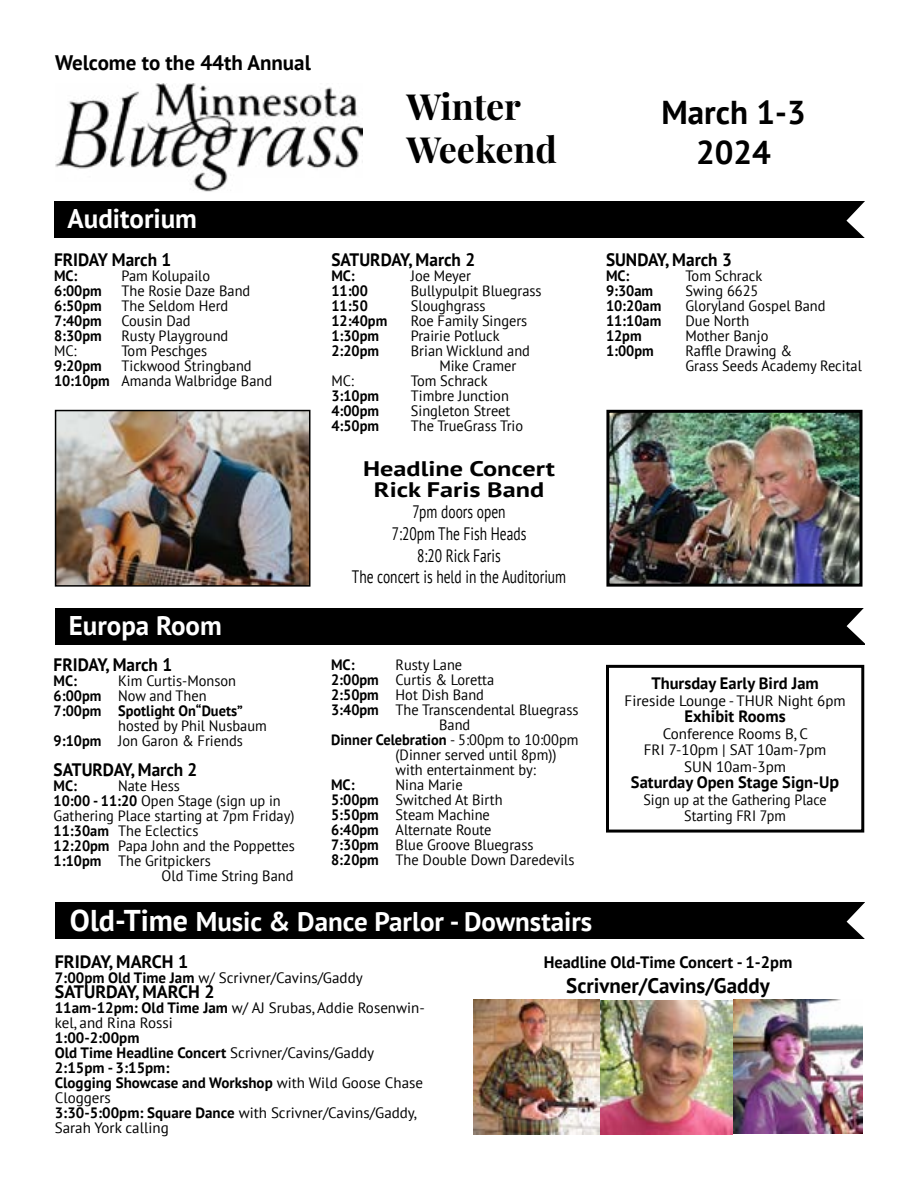
<style>
.page{position:relative;width:918px;height:1188px;background:#fff}
.page>*{position:absolute;margin:0;border:0;box-sizing:border-box;transform-origin:0 0}
.t1{font:700 36px/43.2px "Playfair Display";letter-spacing:-.005em;color:#000}
.t2{font:700 33px/39.6px "PT Sans";color:#000;text-align:center}
.t3{font:700 27px "PT Sans";color:#fff}
.t4{font:700 21px "PT Sans";color:#000}
.t5{font:700 21px/21px "PT Sans";color:#000;text-align:center;scale:1.25 1}
.t6{font:18px/21.6px "PT Sans";color:#000;text-align:center;scale:.75 1}
.t7{font:700 18px "PT Sans";color:#000;scale:.96 1}
.t8{font:700 18px "PT Sans";color:#000}
.t9{font:700 16.5px "PT Sans";color:#000}
.t10{font:15px/15px "PT Sans";color:#000;scale:.96 1}
.t11{font:700 15px/15px "PT Sans";color:#000;scale:.96 1}
.t12{font:700 15px/15px "PT Sans";color:#000}
.t13{font:15px/16.5px "PT Sans";color:#000;text-align:center}
.t14{font:15px/16.5px "PT Sans";color:#000;text-align:center;scale:.94 1}
.s1{font-weight:700}
.s2{font-weight:400}
.s3{font-size:30px}
.s4{font-size:18px}
</style>
<div class="page">
<img style="left:58px;top:413px;width:249px;height:171px">
<div style="left:55px;top:410px;width:255px;height:177px;border:2px solid #000"></div>
<div style="left:606px;top:665px;width:258px;height:168px;border:3px solid #000"></div>
<div style="left:55px;top:201px;width:810px;height:37px;background:#000"></div>
<svg style="left:846px;top:201px;width:19px;height:37px"></svg>
<img style="left:55px;top:83px;width:308px;height:109px">
<img style="left:610px;top:414px;width:248px;height:169px">
<div style="left:606px;top:410px;width:256px;height:177px;border:3px solid #000"></div>
<div style="left:55px;top:608px;width:810px;height:37px;background:#000"></div>
<svg style="left:847px;top:608px;width:18px;height:36px"></svg>
<div style="left:55px;top:902px;width:810px;height:37px;background:#000"></div>
<svg style="left:847px;top:902px;width:18px;height:37px"></svg>
<div style="left:55px;top:182px;width:134px;height:16px;background:#fff"></div>
<div style="left:243px;top:179px;width:135px;height:19px;background:#fff"></div>
<img style="left:600px;top:1000px;width:263px;height:134px">
<img style="left:473px;top:1000px;width:127px;height:134px">
<h3 class="t4" style="left:55px;top:48px;width:257px">Welcome to the 44th Annual</h3>
<h1 class="t1" style="left:406px;top:85px;width:152px">Winter<br>Weekend</h1>
<h2 class="t2" style="left:661px;top:92px;width:146px">March 1-3<br>2024</h2>
<h3 class="t3" style="left:68px;top:200px;width:131px">Auditorium</h3>
<p class="t7" style="left:54px;top:248px;width:124px">FRIDAY March 1</p>
<p class="t11" style="left:54px;top:268px;width:26px">MC:</p>
<p class="t10" style="left:121px;top:268px;width:94px">Pam Kolupailo</p>
<p class="t11" style="left:54px;top:283px;width:51px">6:00pm</p>
<p class="t10" style="left:121px;top:283px;width:136px">The Rosie Daze Band</p>
<p class="t11" style="left:54px;top:298px;width:51px">6:50pm</p>
<p class="t10" style="left:121px;top:298px;width:113px">The Seldom Herd</p>
<p class="t11" style="left:54px;top:313px;width:51px">7:40pm</p>
<p class="t10" style="left:121px;top:313px;width:74px">Cousin Dad</p>
<p class="t11" style="left:54px;top:328px;width:51px">8:30pm</p>
<p class="t10" style="left:121px;top:328px;width:113px">Rusty Playground</p>
<p class="t10" style="left:54px;top:343px;width:25px">MC:</p>
<p class="t10" style="left:121px;top:343px;width:91px">Tom Peschges</p>
<p class="t11" style="left:54px;top:358px;width:51px">9:20pm</p>
<p class="t10" style="left:54px;top:358px;width:229px;text-indent:67px">Tickwood Stringband<br><span class="s1">10:10pm</span> Amanda Walbridge Band</p>
<h3 class="t3" style="left:69px;top:607px;width:155px">Europa Room</h3>
<p class="t7" style="left:54px;top:652px;width:125px">FRIDAY, March 1</p>
<p class="t11" style="left:54px;top:673px;width:26px">MC:</p>
<p class="t11" style="left:54px;top:673px;width:199px;text-indent:64px"><span class="s2">Kim Curtis-Monson<br></span>6:00pm <span class="s2">Now and Then<br></span>7:00pm Spotlight On“Duets”</p>
<p class="t10" style="left:54px;top:718px;width:224px;text-indent:64px">hosted by Phil Nusbaum<br><span class="s1">9:10pm</span> Jon Garon &amp; Friends</p>
<p class="t7" style="left:54px;top:757px;width:151px">SATURDAY, March 2</p>
<p class="t11" style="left:54px;top:778px;width:26px">MC:</p>
<p class="t10" style="left:118px;top:778px;width:66px">Nate Hess</p>
<p class="t10" style="left:54px;top:793px;width:238px"><span class="s1">10:00 - 11:20</span> Open Stage (sign up in</p>
<p class="t10" style="left:54px;top:808px;width:252px">Gathering Place starting at 7pm Friday)</p>
<p class="t10" style="left:54px;top:823px;width:152px"><span class="s1">11:30am</span> The Eclectics</p>
<p class="t10" style="left:54px;top:838px;width:253px"><span class="s1">12:20pm</span> Papa John and the Poppettes</p>
<p class="t10" style="left:54px;top:853px;width:165px"><span class="s1">1:10pm</span> The Gritpickers</p>
<p class="t10" style="left:162px;top:868px;width:139px">Old Time String Band</p>
<p class="t7" style="left:331px;top:248px;width:151px">SATURDAY, March 2</p>
<p class="t11" style="left:331px;top:268px;width:26px">MC:</p>
<p class="t10" style="left:411px;top:268px;width:64px">Joe Meyer</p>
<p class="t11" style="left:331px;top:283px;width:40px">11:00</p>
<p class="t10" style="left:411px;top:283px;width:138px">Bullypulpit Bluegrass</p>
<p class="t11" style="left:331px;top:298px;width:40px">11:50</p>
<p class="t10" style="left:411px;top:298px;width:79px">Sloughgrass</p>
<p class="t11" style="left:331px;top:313px;width:60px">12:40pm</p>
<p class="t10" style="left:411px;top:313px;width:123px">Roe Family Singers</p>
<p class="t11" style="left:331px;top:328px;width:51px">1:30pm</p>
<p class="t10" style="left:411px;top:328px;width:94px">Prairie Potluck</p>
<p class="t11" style="left:331px;top:343px;width:51px">2:20pm</p>
<p class="t10" style="left:439px;top:343px;width:96px;text-indent:-28px">Brian Wicklund and<br>Mike Cramer</p>
<p class="t10" style="left:331px;top:373px;width:25px">MC:</p>
<p class="t10" style="left:411px;top:373px;width:82px">Tom Schrack</p>
<p class="t11" style="left:331px;top:388px;width:51px">3:10pm</p>
<p class="t10" style="left:411px;top:388px;width:104px">Timbre Junction</p>
<p class="t11" style="left:331px;top:403px;width:51px">4:00pm</p>
<p class="t10" style="left:411px;top:403px;width:105px">Singleton Street</p>
<p class="t11" style="left:331px;top:418px;width:51px">4:50pm</p>
<p class="t10" style="left:411px;top:418px;width:119px">The TrueGrass Trio</p>
<h3 class="t5" style="left:363px;top:457px;width:155px">Headline Concert<br>Rick Faris Band</h3>
<p class="t6" style="left:352px;top:501px;width:287px">7pm doors open<br>7:20pm The Fish Heads<br>8:20 Rick Faris<br>The concert is held in the Auditorium</p>
<p class="t11" style="left:331px;top:657px;width:26px">MC:</p>
<p class="t10" style="left:396px;top:657px;width:71px">Rusty Lane</p>
<p class="t10" style="left:331px;top:672px;width:172px"><span class="s1">2:00pm</span> Curtis &amp; Loretta</p>
<p class="t10" style="left:331px;top:687px;width:161px"><span class="s1">2:50pm</span> Hot Dish Band</p>
<p class="t10" style="left:331px;top:702px;width:259px"><span class="s1">3:40pm</span> The Transcendental Bluegrass</p>
<p class="t10" style="left:439px;top:717px;width:34px">Band</p>
<p class="t11" style="left:331px;top:732px;width:259px">Dinner Celebration <span class="s2">- 5:00pm to 10:00pm</span></p>
<p class="t10" style="left:396px;top:747px;width:169px">(Dinner served until 8pm))</p>
<p class="t10" style="left:396px;top:762px;width:148px">with entertainment by:</p>
<p class="t11" style="left:331px;top:777px;width:26px">MC:</p>
<p class="t10" style="left:331px;top:777px;width:255px;text-indent:64px">Nina Marie<br><span class="s1">5:00pm</span> Switched At Birth<br><span class="s1">5:50pm</span> Steam Machine<br><span class="s1">6:40pm</span> Alternate Route<br><span class="s1">7:30pm</span> Blue Groove Bluegrass<br><span class="s1">8:20pm</span> The Double Down Daredevils</p>
<h3 class="t3" style="left:70px;top:904px;width:524px"><span class="s3">Old-Time</span> Music &amp; Dance Parlor - Downstairs</h3>
<p class="t7" style="left:606px;top:248px;width:133px">SUNDAY, March 3</p>
<p class="t11" style="left:606px;top:268px;width:26px">MC:</p>
<p class="t10" style="left:686px;top:268px;width:82px">Tom Schrack</p>
<p class="t11" style="left:606px;top:283px;width:51px">9:30am</p>
<p class="t10" style="left:686px;top:283px;width:77px">Swing 6625</p>
<p class="t11" style="left:606px;top:298px;width:59px">10:20am</p>
<p class="t10" style="left:686px;top:298px;width:147px">Gloryland Gospel Band</p>
<p class="t11" style="left:606px;top:313px;width:59px">11:10am</p>
<p class="t10" style="left:686px;top:313px;width:68px">Due North</p>
<p class="t11" style="left:606px;top:328px;width:39px">12pm</p>
<p class="t10" style="left:686px;top:328px;width:88px">Mother Banjo</p>
<p class="t11" style="left:606px;top:343px;width:51px">1:00pm</p>
<p class="t10" style="left:686px;top:343px;width:185px">Raffle Drawing &amp;<br>Grass Seeds Academy Recital</p>
<p class="t9" style="left:651px;top:672px;width:169px">Thursday Early Bird Jam</p>
<p class="t13" style="left:625px;top:692px;width:222px">Fireside Lounge - THUR Night 6pm</p>
<p class="t9" style="left:685px;top:705px;width:103px">Exhibit Rooms</p>
<p class="t13" style="left:644px;top:725px;width:184px">Conference Rooms B, C<br>FRI 7-10pm | SAT 10am-7pm<br>SUN 10am-3pm</p>
<p class="t9" style="left:631px;top:771px;width:210px">Saturday Open Stage Sign-U<span class="s4">p</span></p>
<p class="t14" style="left:643px;top:791px;width:197px">Sign up at the Gathering Place<br>Starting FRI 7pm</p>
<p class="t8" style="left:55px;top:950px;width:135px">FRIDAY, MARCH 1</p>
<p class="t13" style="left:55px;top:970px;width:309px"><span class="s1">7:00pm Old Time Jam</span> w/ Scrivner/Cavins/Gaddy</p>
<p class="t8" style="left:55px;top:980px;width:161px">SATURDAY, MARCH 2</p>
<p class="t13" style="left:55px;top:1000px;width:372px;line-height:15px;text-align:left"><span class="s1">11am-12pm: Old Time Jam</span> w/ AJ Srubas, Addie Rosenwin&shy;kel, and Rina Rossi</p>
<p class="t12" style="left:55px;top:1030px;width:370px">1:00-2:00pm<br>Old Time Headline Concert <span class="s2">Scrivner/Cavins/Gaddy<br></span>2:15pm - 3:15pm:<br>Clogging Showcase and Workshop <span class="s2">with Wild Goose Chase<br>Cloggers<br></span>3:30-5:00pm: Square Dance <span class="s2">with Scrivner/Cavins/Gaddy,<br>Sarah York calling</span></p>
<p class="t9" style="left:544px;top:951px;width:250px">Headline Old-Time Concert - 1-2pm</p>
<h3 class="t4" style="left:566px;top:972px;width:205px">Scrivner/Cavins/Gaddy</h3>
</div>
